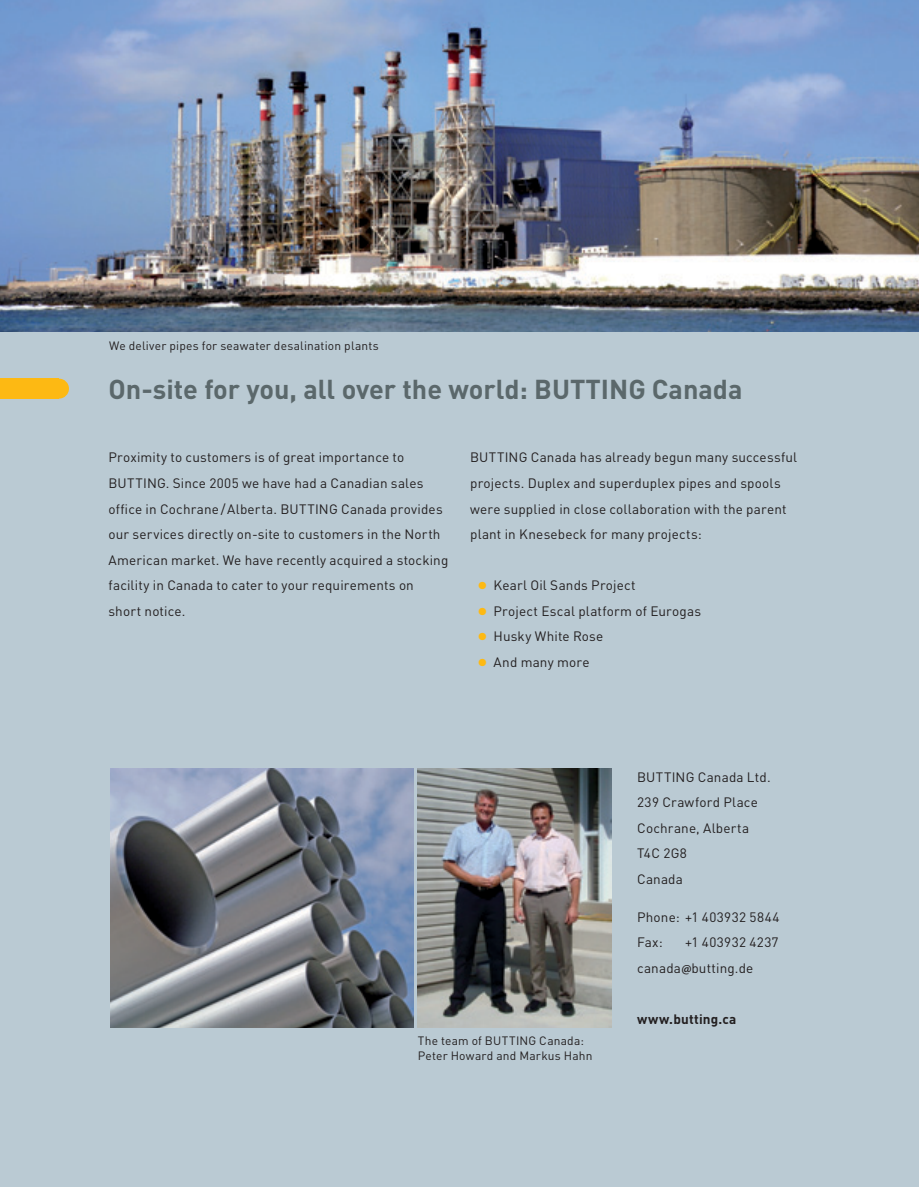
<style>
.page{position:relative;width:919px;height:1187px;background:#fff}
.page>*{position:absolute;margin:0;border:0;box-sizing:border-box;transform-origin:0 0}
.t1{font:700 27px "DIN";color:#5b686b}
.t2{font:13.5px/25.5px "DIN";letter-spacing:.01em;color:#231f20}
.t3{font:700 13.5px "DIN";letter-spacing:.015em;color:#231f20}
.t4{font:12px/14.4px "DIN";letter-spacing:.015em;color:#231f20}
.s1{font-size:22.5px;color:#fdb913}
.s2{font-family:"Myriad Pro";font-weight:600}
</style>
<div class="page">
<div style="left:0;top:0;width:918px;height:1186px;background:#bacad3"></div>
<img style="left:1px;top:0;width:917px;height:332px">
<hr style="left:0;top:0;width:1px;height:332px;background:#fff">
<img style="left:418px;top:768px;width:193px;height:259px">
<img style="left:111px;top:768px;width:302px;height:259px">
<div style="left:0;top:378px;width:59px;height:20px;background:#fdb913"></div>
<div style="left:49px;top:378px;width:20px;height:20px;background:#fdb913;border-radius:50%"></div>
<p class="t4" style="left:109px;top:338px;width:271px">We deliver pipes for seawater desalination plants</p>
<h1 class="t1" style="left:108px;top:371px;width:635px">On-site for you, all over the world: BUTTING Canada</h1>
<p class="t2" style="left:108px;top:445px;width:341px">Proximity to customers is of great importance to BUTTING. Since 2005 we have had a Canadian sales office in Cochrane / Alberta. BUTTING Canada provides our services directly on-site to customers in the North American market. We have recently acquired a stocking facility in Canada to cater to your requirements on short notice.</p>
<p class="t2" style="left:470px;top:445px;width:328px">BUTTING Canada has already begun many successful projects. Duplex and superduplex pipes and spools were supplied in close collaboration with the parent plant in Knesebeck for many projects:</p>
<p class="t2" style="left:476px;top:572px;width:161px"><span class="s1">•</span> Kearl Oil Sands Project</p>
<p class="t2" style="left:476px;top:598px;width:226px"><span class="s1">•</span> Project Escal platform of Eurogas</p>
<p class="t2" style="left:476px;top:623px;width:128px"><span class="s1">•</span> Husky White Rose</p>
<p class="t2" style="left:476px;top:649px;width:114px"><span class="s1">•</span> And many more</p>
<p class="t4" style="left:418px;top:1033px;width:176px">The team of BUTTING Canada:<br>Peter Howard and Markus Hahn</p>
<p class="t2" style="left:637px;top:764px;width:135px">BUTTING Canada Ltd.<br>239 Crawford Place<br>Cochrane, Alberta<br>T4C 2G8<br>Canada</p>
<p class="t2" style="left:637px;top:904px;width:144px">Phone: +1 403932 5844<br>Fax:</p>
<p class="t2" style="left:637px;top:930px;width:143px;text-indent:48px">+1 403932 4237 canada<span class="s2">@</span>butting.de</p>
<p class="t3" style="left:637px;top:1010px;width:101px">www.butting.ca</p>
</div>
